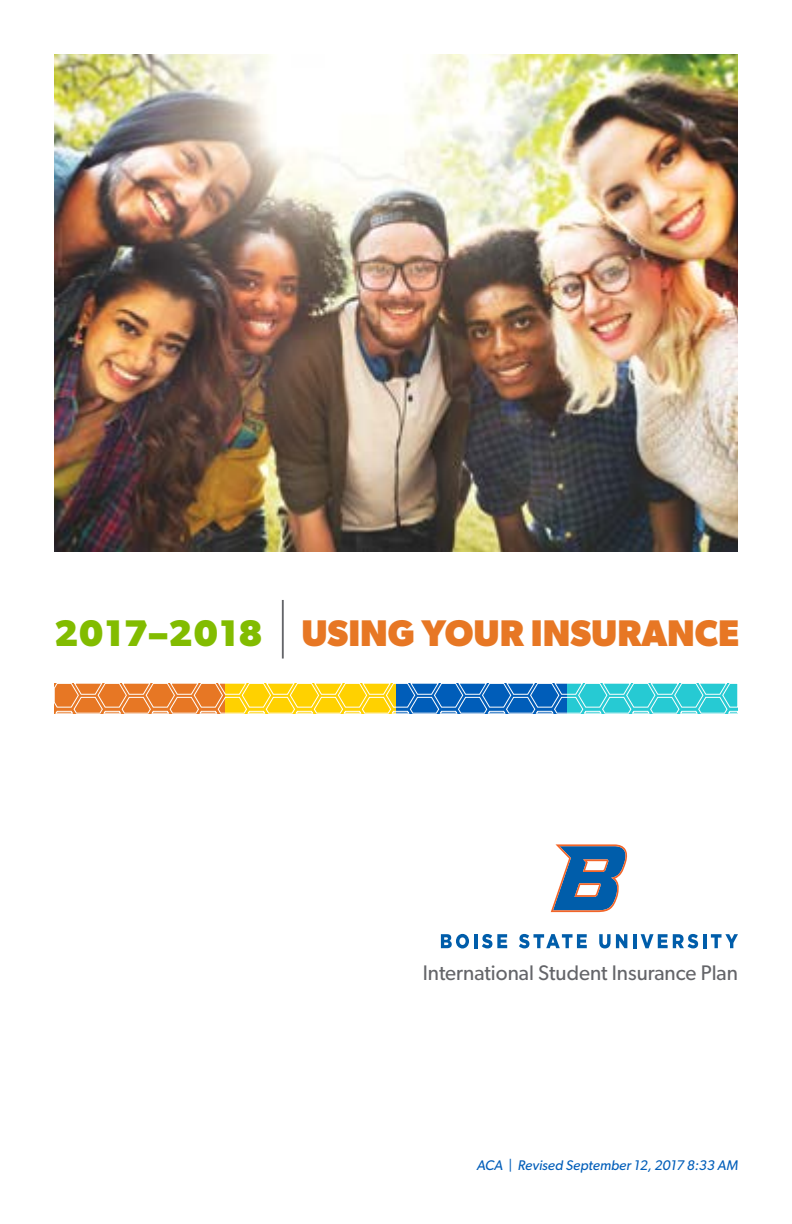
<style>
.page{position:relative;width:792px;height:1224px;background:#fff}
.page>*{position:absolute;margin:0;border:0;box-sizing:border-box;transform-origin:0 0}
.t1{font:700 37.2px "Gibson";color:#e77724}
.t2{font:21.2px "Gibson";color:#646569}
.t3{font:italic 14px "Gibson";color:#005db9}
.s1{color:#82bc00}
.s2{font-style:normal}
</style>
<div class="page">
<svg style="left:551px;top:844px;width:77px;height:68px"></svg>
<svg style="left:441px;top:934px;width:28px;height:14px"></svg>
<hr style="left:474px;top:934px;width:3px;height:14px;background:#005daa">
<svg style="left:482px;top:934px;width:25px;height:14px"></svg>
<svg style="left:519px;top:934px;width:68px;height:14px"></svg>
<svg style="left:599px;top:934px;width:28px;height:14px"></svg>
<hr style="left:633px;top:934px;width:3px;height:14px;background:#005daa">
<svg style="left:641px;top:934px;width:57px;height:14px"></svg>
<hr style="left:703px;top:934px;width:3px;height:14px;background:#005daa">
<svg style="left:711px;top:934px;width:27px;height:14px"></svg>
<img style="left:54px;top:54px;width:684px;height:498px">
<svg style="left:54px;top:683px;width:684px;height:31px;background:#97ac84"></svg>
<hr style="left:282px;top:600px;width:2px;height:59px;background:#646569">
<h1 class="t1" style="left:54px;top:611px;width:687px"><span class="s1">2017–2018</span> USING YOUR INSURANCE</h1>
<p class="t2" style="left:423px;top:960px;width:317px">International Student Insurance Plan</p>
<p class="t3" style="left:477px;top:1157px;width:263px">ACA <span class="s2">|</span> Revised September 12, 2017 8:33 AM</p>
</div>
